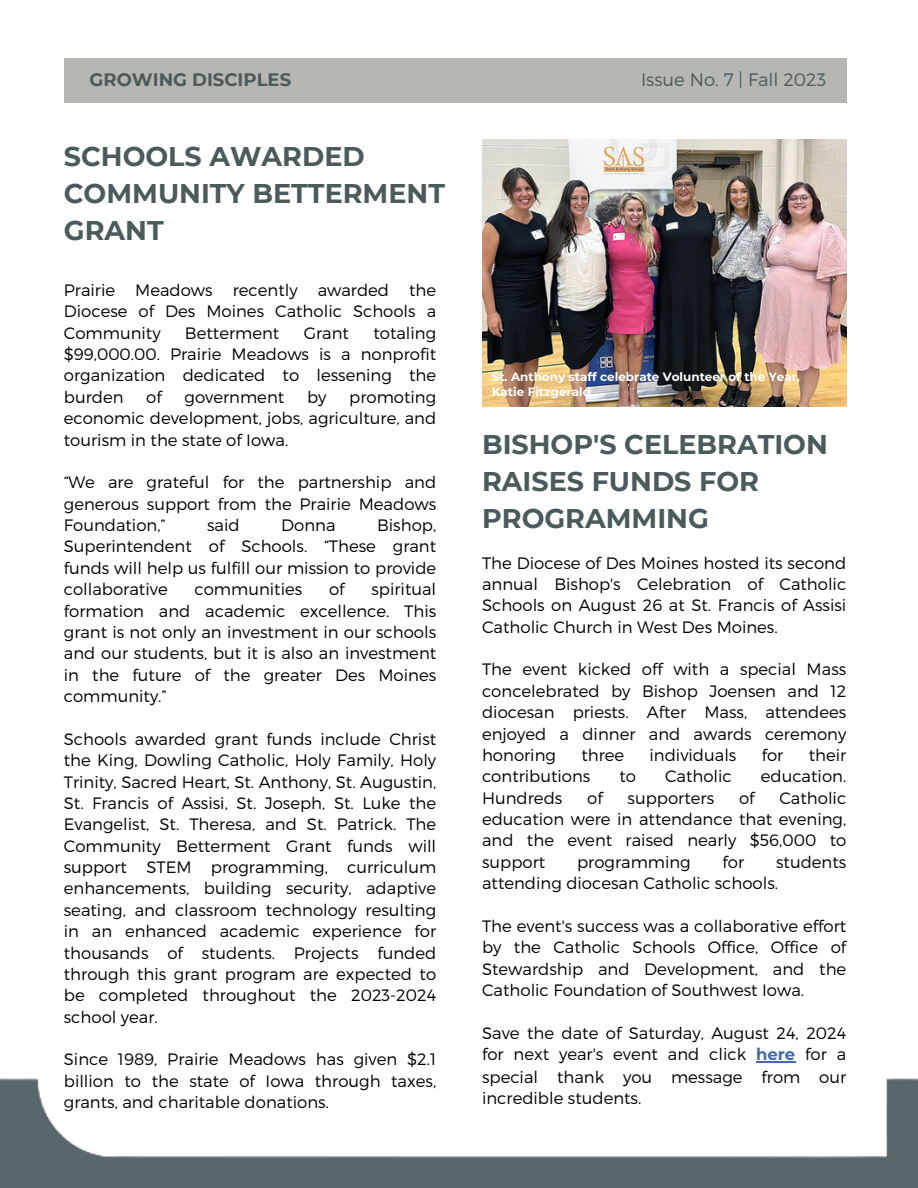
<style>
.page{position:relative;width:918px;height:1188px;background:#fff}
.page>*{position:absolute;margin:0;border:0;box-sizing:border-box;transform-origin:0 0}
.t1{font:700 27px/37.2px "Montserrat";color:#4a5a5d}
.t2{font:300 18px "Montserrat";color:#4a5a5d}
.t3{font:700 18px "Montserrat";color:#4a5a5d}
.t4{font:300 16.5px/21.3px "Montserrat";color:#000;text-align:justify}
.t5{font:700 12px/15px "Montserrat";color:#fff}
.s1{font-weight:700;color:#426caa}
</style>
<div class="page">
<img style="left:0;top:1078px;width:918px;height:110px">
<img style="left:482px;top:139px;width:365px;height:268px">
<div style="left:64px;top:58px;width:783px;height:45px;background:#b6b6b3"></div>
<hr style="left:756px;top:1061px;width:39px;height:1px;background:#426caa">
<p class="t3" style="left:90px;top:69px;width:203px">GROWING DISCIPLES</p>
<p class="t2" style="left:641px;top:68px;width:187px">Issue No. 7 | Fall 2023</p>
<p class="t1" style="left:64px;top:138px;width:302px">SCHOOLS AWARDED</p>
<p class="t1" style="left:64px;top:175px;width:383px">COMMUNITY BETTERMENT<br>GRANT</p>
<p class="t4" style="left:64px;top:279px;width:374px">Prairie Meadows recently awarded the Diocese of Des Moines Catholic Schools a Community</p>
<p class="t4" style="left:64px;top:321px;width:374px;text-indent:310px">totaling $99,000.00. Prairie Meadows is a nonprofit organization dedicated to lessening the burden</p>
<p class="t4" style="left:185px;top:321px;width:96px">Betterment</p>
<p class="t4" style="left:304px;top:321px;width:47px">Grant</p>
<p class="t4" style="left:146px;top:386px;width:17px">of</p>
<p class="t4" style="left:185px;top:386px;width:101px">government</p>
<p class="t4" style="left:307px;top:386px;width:21px">by</p>
<p class="t4" style="left:64px;top:386px;width:374px;text-indent:285px">promoting economic development, jobs, agriculture, and tourism in the state of Iowa.</p>
<p class="t4" style="left:64px;top:471px;width:374px">“We are grateful for the partnership and generous support from the Prairie Meadows Foundation,”</p>
<p class="t4" style="left:64px;top:514px;width:374px;text-indent:313px">Bishop, Superintendent of Schools. “These grant funds will help us fulfill our mission to provide collaborative</p>
<p class="t4" style="left:207px;top:514px;width:34px">said</p>
<p class="t4" style="left:281px;top:514px;width:56px">Donna</p>
<p class="t4" style="left:195px;top:578px;width:109px">communities</p>
<p class="t4" style="left:329px;top:578px;width:17px">of</p>
<p class="t4" style="left:64px;top:578px;width:374px;text-indent:308px">spiritual formation and academic excellence. This grant is not only an investment in our schools and our students, but it is also an investment in the future of the greater Des Moines community.”</p>
<p class="t4" style="left:64px;top:728px;width:374px">Schools awarded grant funds include Christ the King, Dowling Catholic, Holy Family, Holy Trinity, Sacred Heart, St. Anthony, St. Augustin, St. Francis of Assisi, St. Joseph, St. Luke the Evangelist, St. Theresa, and St. Patrick. The Community Betterment Grant funds will support STEM programming, curriculum enhancements, building security, adaptive seating, and classroom technology resulting in an enhanced academic experience for thousands of students. Projects funded through this grant program are expected to be completed throughout the 2023-2024 school year.</p>
<p class="t4" style="left:64px;top:1048px;width:374px">Since 1989, Prairie Meadows has given $2.1 billion to the state of Iowa through taxes, grants, and charitable donations.</p>
<p class="t5" style="left:492px;top:369px;width:310px">St. Anthony staff celebrate Volunteer of the Year,<br>Katie Fitzgerald</p>
<p class="t1" style="left:482px;top:425px;width:347px">BISHOP'S CELEBRATION<br>RAISES FUNDS FOR<br>PROGRAMMING</p>
<p class="t4" style="left:482px;top:551px;width:366px">The Diocese of Des Moines hosted its second annual Bishop's Celebration of Catholic Schools on August 26 at St. Francis of Assisi Catholic Church in West Des Moines.</p>
<p class="t4" style="left:482px;top:658px;width:366px">The event kicked off with a special Mass concelebrated by Bishop Joensen and 12 diocesan priests. After Mass, attendees enjoyed a dinner and awards ceremony honoring</p>
<p class="t4" style="left:581px;top:744px;width:44px">three</p>
<p class="t4" style="left:650px;top:744px;width:88px">individuals</p>
<p class="t4" style="left:762px;top:744px;width:23px">for</p>
<p class="t4" style="left:809px;top:744px;width:39px">their</p>
<p class="t4" style="left:482px;top:765px;width:110px">contributions</p>
<p class="t4" style="left:619px;top:765px;width:18px">to</p>
<p class="t4" style="left:665px;top:765px;width:68px">Catholic</p>
<p class="t4" style="left:761px;top:765px;width:87px">education.</p>
<p class="t4" style="left:482px;top:786px;width:82px">Hundreds</p>
<p class="t4" style="left:587px;top:786px;width:17px">of</p>
<p class="t4" style="left:628px;top:786px;width:88px">supporters</p>
<p class="t4" style="left:739px;top:786px;width:17px">of</p>
<p class="t4" style="left:482px;top:786px;width:366px;text-indent:297px">Catholic education were in attendance that evening, and the event raised nearly $56,000 to support</p>
<p class="t4" style="left:577px;top:850px;width:115px">programming</p>
<p class="t4" style="left:723px;top:850px;width:23px">for</p>
<p class="t4" style="left:482px;top:850px;width:366px;text-indent:294px">students attending diocesan Catholic schools.</p>
<p class="t4" style="left:482px;top:915px;width:366px">The event's success was a collaborative effort by the Catholic Schools Office, Office of Stewardship and Development, and the Catholic Foundation of Southwest Iowa.</p>
<p class="t4" style="left:482px;top:1021px;width:366px;line-height:21.8px">Save the date of Saturday, August 24, 2024 for next year's event and click <span class="s1">here</span> for a special thank you message from our incredible students.</p>
</div>
